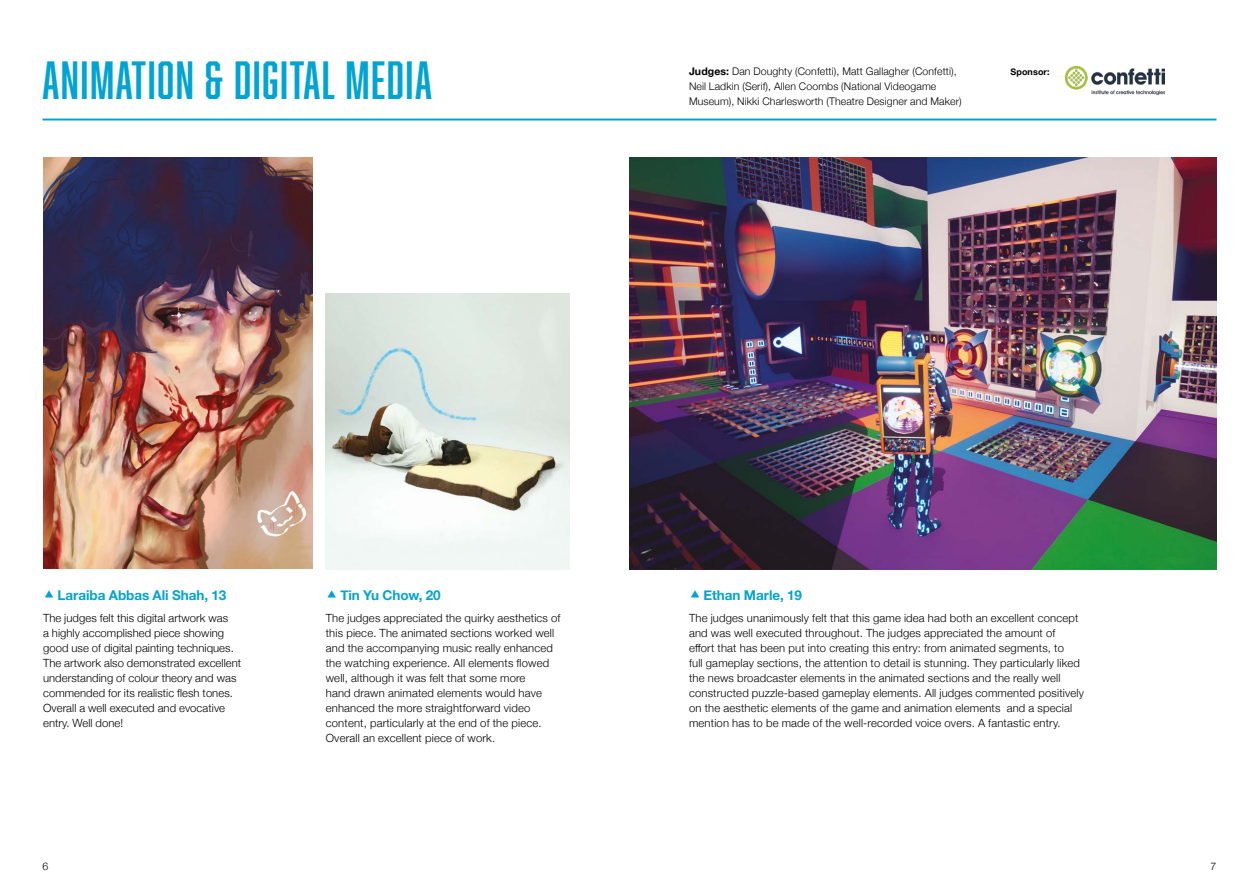
<style>
.page{position:relative;width:1259px;height:893px;background:#fff}
.page>*{position:absolute;margin:0;border:0;box-sizing:border-box;transform-origin:0 0}
.t1{font:49.5px "Abolition";letter-spacing:.03em;color:#00a4d2}
.t2{font:700 13.5px "Helvetica Neue";letter-spacing:-.005em;color:#00a4d2}
.t3{font:300 11.25px/15px "Helvetica Neue";letter-spacing:.015em;color:#000}
.t4{font:300 10.5px/15px "Helvetica Neue";letter-spacing:.01em;color:#000}
.t5{font:700 9px "Helvetica Neue";letter-spacing:.01em;color:#000}
.s1{font-weight:700}
</style>
<div class="page">
<img style="left:1066px;top:67px;width:98px;height:28px">
<hr style="left:43px;top:119px;width:1173px;height:2px;background:#00a4d2">
<img style="left:43px;top:157px;width:270px;height:411px">
<img style="left:326px;top:293px;width:244px;height:277px">
<img style="left:629px;top:157px;width:587px;height:413px">
<h1 class="t1" style="left:43px;top:52px;width:391px">ANIMATION &amp; DIGITAL MEDIA</h1>
<p class="t4" style="left:689px;top:63px;width:274px"><span class="s1">Judges:</span> Dan Doughty (Confetti), Matt Gallagher (Confetti),<br>Neil Ladkin (Serif), Allen Coombs (National Videogame<br>Museum), Nikki Charlesworth (Theatre Designer and Maker)</p>
<p class="t5" style="left:1010px;top:64px;width:41px">Sponsor:</p>
<p class="t2" style="left:58px;top:584px;width:170px">Laraiba Abbas Ali Shah, 13</p>
<p class="t3" style="left:43px;top:610px;width:200px">The judges felt this digital artwork was<br>a highly accomplished piece showing good use of digital painting techniques.<br>The artwork also demonstrated excellent understanding of colour theory and was commended for its realistic flesh tones.<br>Overall a well executed and evocative entry. Well done!</p>
<p class="t2" style="left:340px;top:584px;width:102px">Tin Yu Chow, 20</p>
<p class="t3" style="left:326px;top:610px;width:236px">The judges appreciated the quirky aesthetics of this piece. The animated sections worked well and the accompanying music really enhanced the watching experience. All elements flowed well, although it was felt that some more<br>hand drawn animated elements would have enhanced the more straightforward video content, particularly at the end of the piece.<br>Overall an excellent piece of work.</p>
<p class="t2" style="left:703px;top:584px;width:100px">Ethan Marle, 19</p>
<p class="t3" style="left:689px;top:610px;width:396px">The judges unanimously felt that this game idea had both an excellent concept and was well executed throughout. The judges appreciated the amount of<br>effort that has been put into creating this entry: from animated segments, to<br>full gameplay sections, the attention to detail is stunning. They particularly liked the news broadcaster elements in the animated sections and the really well constructed puzzle-based gameplay elements. All judges commented positively on the aesthetic elements of the game and animation elements and a special mention has to be made of the well-recorded voice overs. A fantastic entry.</p>
<p class="t4" style="left:43px;top:858px;width:7px">6</p>
<p class="t4" style="left:1210px;top:858px;width:7px">7</p>
</div>
